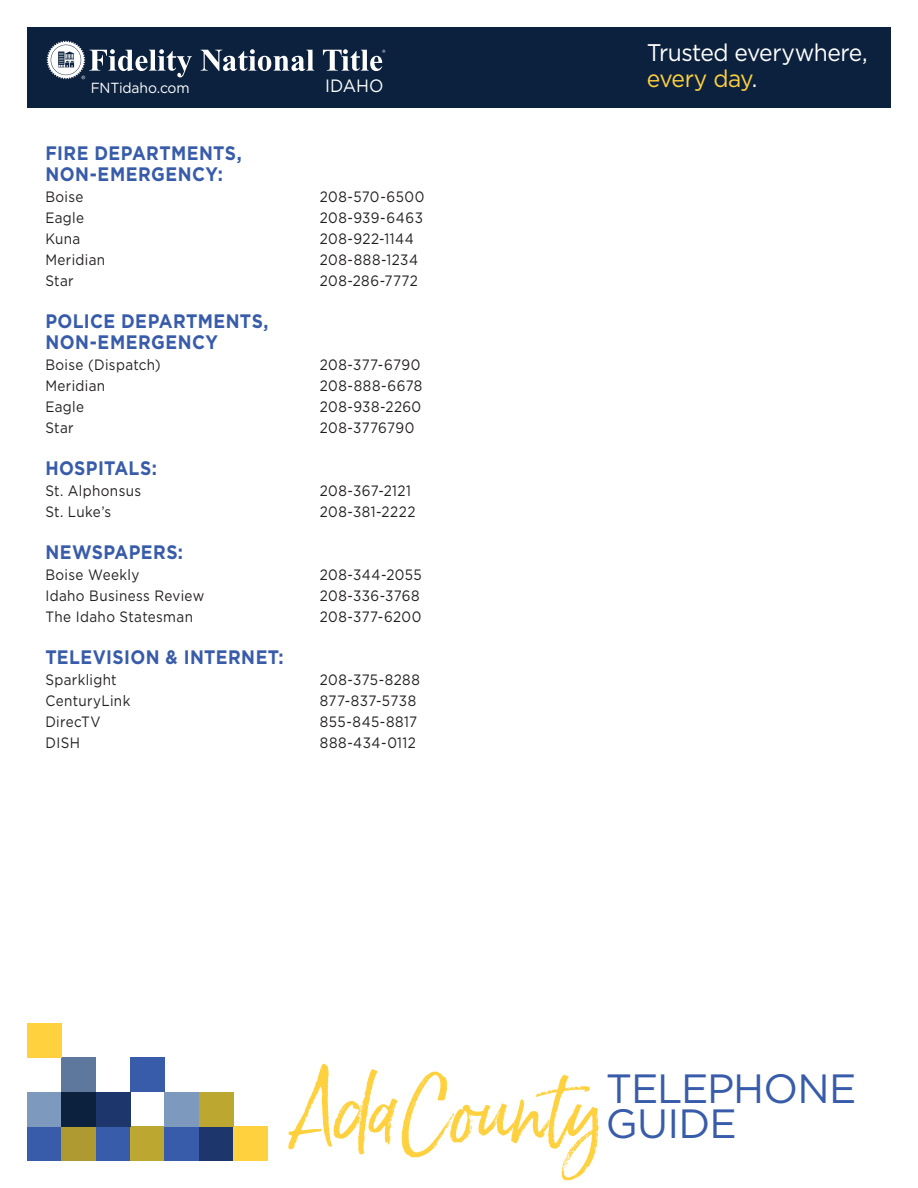
<style>
.page{position:relative;width:918px;height:1188px;background:#fff}
.page>*{position:absolute;margin:0;border:0;box-sizing:border-box;transform-origin:0 0}
.t1{font:83.55px "Born Ready";color:#ffd13f}
.t2{font:40.8px "Gotham";letter-spacing:-.02em;color:#385caa}
.t3{font:24px "Gotham";letter-spacing:-.025em;color:#fff;scale:.95 1}
.t4{font:24px "Gotham";letter-spacing:-.035em;color:#ffd13f;scale:.95 1}
.t5{font:700 19.5px/21px "Gotham";letter-spacing:.025em;color:#385caa;scale:.9 1}
.t6{font:17.85px "Gotham";letter-spacing:.005em;color:#fff;scale:.95 1}
.t7{font:15px "Gotham";letter-spacing:.025em;color:#231f20;scale:.9 1}
.t8{font:14.7px "Gotham";letter-spacing:-.015em;color:#fff;scale:.95 1}
.s1{color:#fff}
</style>
<div class="page">
<div style="left:27px;top:27px;width:864px;height:81px;background:#0b213e"></div>
<svg style="left:201px;top:49px;width:113px;height:22px"></svg>
<svg style="left:323px;top:49px;width:62px;height:22px"></svg>
<svg style="left:46px;top:40px;width:146px;height:39px"></svg>
<div style="left:27px;top:1127px;width:34px;height:34px;background:#385caa"></div>
<div style="left:61px;top:1127px;width:35px;height:34px;background:#af9a31"></div>
<div style="left:96px;top:1127px;width:34px;height:34px;background:#385caa"></div>
<div style="left:130px;top:1127px;width:35px;height:34px;background:#bca830"></div>
<div style="left:165px;top:1127px;width:34px;height:34px;background:#385caa"></div>
<div style="left:199px;top:1127px;width:35px;height:34px;background:#1d366c"></div>
<div style="left:234px;top:1127px;width:34px;height:34px;background:#ffd13f"></div>
<div style="left:27px;top:1092px;width:34px;height:35px;background:#7d9abe"></div>
<div style="left:61px;top:1092px;width:35px;height:35px;background:#0b213e"></div>
<div style="left:96px;top:1092px;width:34px;height:35px;background:#1d366c"></div>
<div style="left:165px;top:1092px;width:34px;height:35px;background:#7d9abe"></div>
<div style="left:199px;top:1092px;width:35px;height:35px;background:#bca830"></div>
<div style="left:61px;top:1058px;width:35px;height:34px;background:#5e779d"></div>
<div style="left:130px;top:1058px;width:35px;height:34px;background:#385caa"></div>
<div style="left:27px;top:1023px;width:34px;height:35px;background:#ffd13f"></div>
<p class="t8" style="left:91px;top:79px;width:106px">FNTidaho.com</p>
<p class="t6" style="left:325px;top:75px;width:63px">IDAHO</p>
<p class="t5" style="left:45px;top:143px;width:220px">FIRE DEPARTMENTS,<br>NON-EMERGENCY:</p>
<p class="t7" style="left:45px;top:187px;width:44px">Boise</p>
<p class="t7" style="left:320px;top:187px;width:118px">208-570-6500</p>
<p class="t7" style="left:45px;top:208px;width:45px">Eagle</p>
<p class="t7" style="left:320px;top:208px;width:116px">208-939-6463</p>
<p class="t7" style="left:45px;top:229px;width:40px">Kuna</p>
<p class="t7" style="left:320px;top:229px;width:106px">208-922-1144</p>
<p class="t7" style="left:45px;top:250px;width:68px">Meridian</p>
<p class="t7" style="left:320px;top:250px;width:111px">208-888-1234</p>
<p class="t7" style="left:45px;top:271px;width:33px">Star</p>
<p class="t7" style="left:320px;top:271px;width:111px">208-286-7772</p>
<p class="t5" style="left:45px;top:311px;width:250px">POLICE DEPARTMENTS,<br>NON-EMERGENCY</p>
<p class="t7" style="left:45px;top:355px;width:130px">Boise (Dispatch)</p>
<p class="t7" style="left:320px;top:355px;width:113px">208-377-6790</p>
<p class="t7" style="left:45px;top:376px;width:68px">Meridian</p>
<p class="t7" style="left:320px;top:376px;width:116px">208-888-6678</p>
<p class="t7" style="left:45px;top:397px;width:45px">Eagle</p>
<p class="t7" style="left:320px;top:397px;width:114px">208-938-2260</p>
<p class="t7" style="left:45px;top:418px;width:33px">Star</p>
<p class="t7" style="left:320px;top:418px;width:107px">208-3776790</p>
<p class="t5" style="left:45px;top:458px;width:125px">HOSPITALS:</p>
<p class="t7" style="left:45px;top:481px;width:108px">St. Alphonsus</p>
<p class="t7" style="left:320px;top:481px;width:103px">208-367-2121</p>
<p class="t7" style="left:45px;top:502px;width:75px">St. Luke’s</p>
<p class="t7" style="left:320px;top:502px;width:108px">208-381-2222</p>
<p class="t5" style="left:45px;top:542px;width:155px">NEWSPAPERS:</p>
<p class="t7" style="left:45px;top:565px;width:106px">Boise Weekly</p>
<p class="t7" style="left:320px;top:565px;width:115px">208-344-2055</p>
<p class="t7" style="left:45px;top:586px;width:178px">Idaho Business Review</p>
<p class="t7" style="left:320px;top:586px;width:112px">208-336-3768</p>
<p class="t7" style="left:45px;top:607px;width:166px">The Idaho Statesman</p>
<p class="t7" style="left:320px;top:607px;width:114px">208-377-6200</p>
<p class="t5" style="left:45px;top:647px;width:266px">TELEVISION &amp; INTERNET:</p>
<p class="t7" style="left:45px;top:670px;width:81px">Sparklight</p>
<p class="t7" style="left:320px;top:670px;width:113px">208-375-8288</p>
<p class="t7" style="left:45px;top:691px;width:96px">CenturyLink</p>
<p class="t7" style="left:320px;top:691px;width:109px">877-837-5738</p>
<p class="t7" style="left:45px;top:712px;width:63px">DirecTV</p>
<p class="t7" style="left:320px;top:712px;width:110px">855-845-8817</p>
<p class="t7" style="left:45px;top:733px;width:40px">DISH</p>
<p class="t7" style="left:320px;top:733px;width:108px">888-434-0112</p>
<p class="t3" style="left:647px;top:37px;width:234px">Trusted everywhere,</p>
<p class="t4" style="left:647px;top:63px;width:118px">every day<span class="s1">.</span></p>
<p class="t1" style="left:289px;top:1060px;width:315px">Ada County</p>
<p class="t2" style="left:606px;top:1062px;width:252px">TELEPHONE</p>
<p class="t2" style="left:606px;top:1097px;width:133px">GUIDE</p>
</div>
